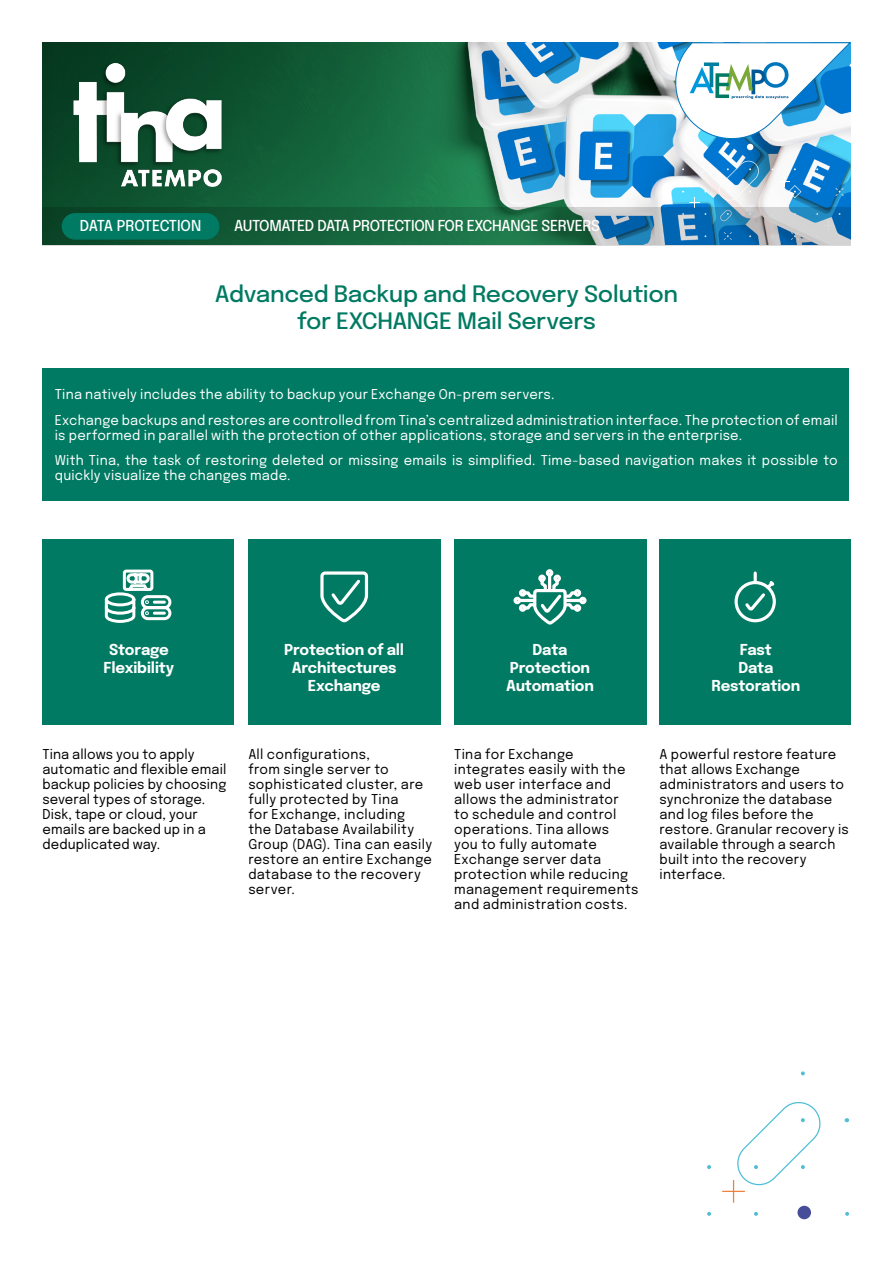
<style>
.page{position:relative;width:893px;height:1263px;background:#fff}
.page>*{position:absolute;margin:0;border:0;box-sizing:border-box;transform-origin:0 0}
.t1{font:500 22.5px/27px "Epilogue";letter-spacing:-.015em;color:#007a62;text-align:center;scale:1.05 1}
.t2{font:700 15px/18px "Epilogue";letter-spacing:-.01em;color:#fff;text-align:center}
.t3{font:500 15px "Epilogue";letter-spacing:-.02em;color:#fff}
.t4{font:13.5px/15px "Epilogue";letter-spacing:.02em;color:#000}
.t5{font:13.5px/25.7px "Epilogue";letter-spacing:.02em;color:#fff}
</style>
<div class="page">
<img style="left:283px;top:42px;width:568px;height:165px">
<div style="left:43px;top:368px;width:806px;height:132px;background:#007a62"></div>
<svg style="left:682px;top:191px;width:24px;height:16px"></svg>
<svg style="left:779px;top:176px;width:22px;height:22px"></svg>
<svg style="left:719px;top:160px;width:40px;height:40px"></svg>
<svg style="left:835px;top:188px;width:9px;height:8px"></svg>
<svg style="left:702px;top:165px;width:8px;height:8px"></svg>
<svg style="left:42px;top:207px;width:809px;height:38px;background:#33766c"></svg>
<div style="left:62px;top:213px;width:157px;height:27px;background:#007a62;border-radius:13px"></div>
<img style="left:42px;top:42px;width:241px;height:165px">
<svg style="left:670px;top:42px;width:181px;height:108px"></svg>
<svg style="left:707px;top:1165px;width:4px;height:4px"></svg>
<svg style="left:845px;top:1118px;width:4px;height:4px"></svg>
<svg style="left:707px;top:1212px;width:4px;height:4px"></svg>
<svg style="left:845px;top:1212px;width:4px;height:4px"></svg>
<svg style="left:801px;top:1071px;width:4px;height:4px"></svg>
<svg style="left:754px;top:1212px;width:4px;height:4px"></svg>
<svg style="left:722px;top:1102px;width:99px;height:101px"></svg>
<div style="left:797px;top:1206px;width:14px;height:13px;background:#474e99;border-radius:50%"></div>
<div style="left:43px;top:540px;width:191px;height:185px;background:#007a62"></div>
<div style="left:248px;top:540px;width:193px;height:185px;background:#007a62"></div>
<div style="left:454px;top:540px;width:192px;height:185px;background:#007a62"></div>
<div style="left:659px;top:540px;width:192px;height:185px;background:#007a62"></div>
<svg style="left:734px;top:571px;width:42px;height:52px"></svg>
<svg style="left:320px;top:571px;width:49px;height:52px"></svg>
<svg style="left:513px;top:569px;width:74px;height:56px"></svg>
<svg style="left:104px;top:569px;width:68px;height:54px"></svg>
<p class="t3" style="left:80px;top:215px;width:123px">DATA PROTECTION</p>
<p class="t3" style="left:234px;top:215px;width:367px">AUTOMATED DATA PROTECTION FOR EXCHANGE SERVERS</p>
<h1 class="t1" style="left:215px;top:279px;width:443px">Advanced Backup and Recovery Solution for EXCHANGE Mail Servers</h1>
<p class="t5" style="left:55px;top:381px;width:784px">Tina natively includes the ability to backup your Exchange On-prem servers.<br>Exchange backups and restores are controlled from Tina’s centralized administration interface. The protection of email</p>
<p class="t5" style="left:55px;top:421px;width:784px">is performed in parallel with the protection of other applications, storage and servers in the enterprise.<br>With Tina, the task of restoring deleted or missing emails is simplified. Time-based navigation makes it possible to</p>
<p class="t5" style="left:55px;top:462px;width:237px">quickly visualize the changes made.</p>
<p class="t2" style="left:104px;top:639px;width:72px">Storage<br>Flexibility</p>
<p class="t2" style="left:284px;top:639px;width:121px">Protection of all<br>Architectures<br>Exchange</p>
<p class="t2" style="left:506px;top:639px;width:89px">Data<br>Protection<br>Automation</p>
<p class="t2" style="left:711px;top:639px;width:90px">Fast<br>Data<br>Restoration</p>
<p class="t4" style="left:43px;top:745px;width:185px">Tina allows you to apply automatic and flexible email backup policies by choosing several types of storage.<br>Disk, tape or cloud, your emails are backed up in a deduplicated way.</p>
<p class="t4" style="left:248px;top:745px;width:185px">All configurations,<br>from single server to sophisticated cluster, are fully protected by Tina<br>for Exchange, including<br>the Database Availability<br>Group (DAG). Tina can easily restore an entire Exchange database to the recovery server.</p>
<p class="t4" style="left:454px;top:745px;width:186px">Tina for Exchange integrates easily with the web user interface and allows the administrator<br>to schedule and control operations. Tina allows<br>you to fully automate<br>Exchange server data protection while reducing management requirements and administration costs.</p>
<p class="t4" style="left:659px;top:745px;width:191px">A powerful restore feature that allows Exchange administrators and users to synchronize the database and log files before the restore. Granular recovery is available through a search built into the recovery interface.</p>
</div>
